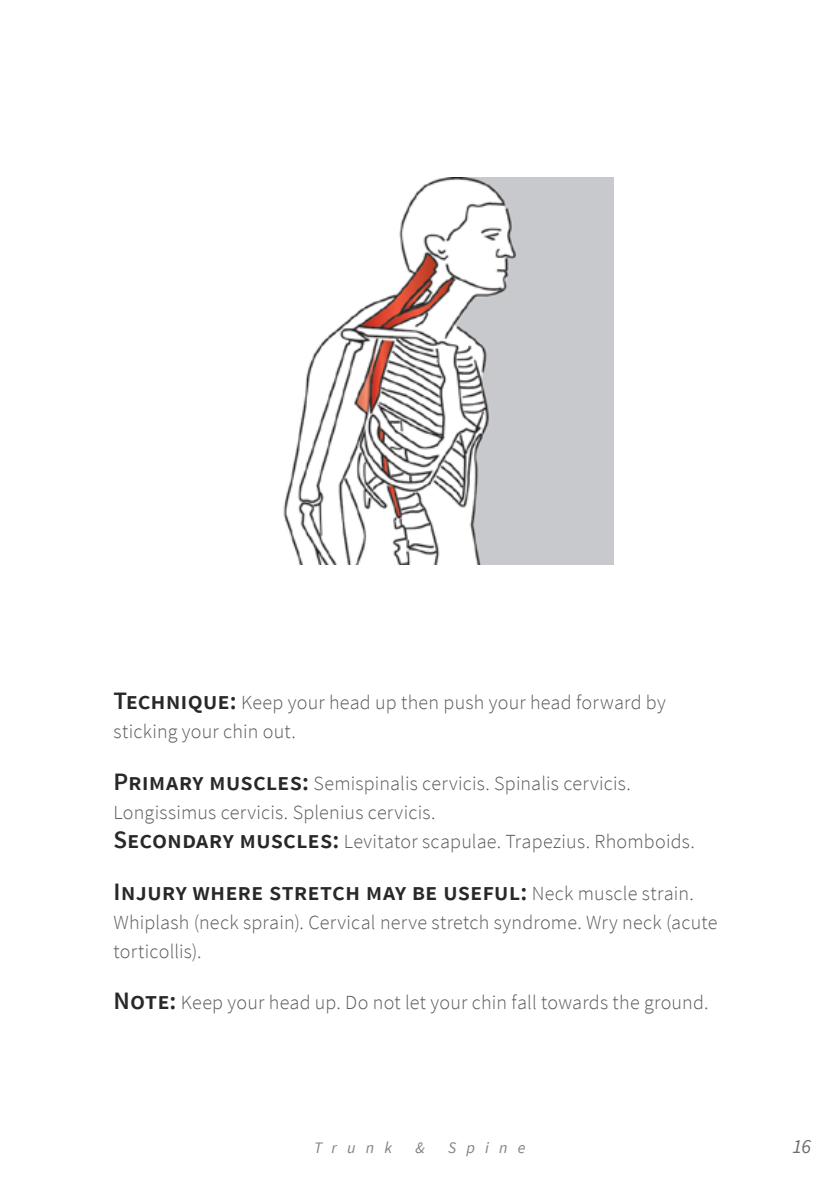
<style>
.page{position:relative;width:840px;height:1191px;background:#fff}
.page>*{position:absolute;margin:0;border:0;box-sizing:border-box;transform-origin:0 0}
.t1{font:600 25px "Source Sans Pro";letter-spacing:.005em;color:#292829}
.t2{font:300 20px/29px "Source Sans Pro";letter-spacing:.01em;color:#58595b}
.t3{font:italic 20px "Source Sans Pro";color:#6d6e71}
.t4{font:italic 16px "Source Sans Pro";letter-spacing:.64em;color:#808285}
.s1{font-weight:600;font-size:25px;color:#292829}
.s2{font-weight:300;font-size:20px;color:#58595b}
</style>
<div class="page">
<img style="left:283px;top:177px;width:330px;height:387px">
<p class="t2" style="left:113px;top:687px;width:553px"><span class="s1">Technique:</span> Keep your head up then push your head forward by sticking your chin out.</p>
<p class="t2" style="left:113px;top:768px;width:582px"><span class="s1">Primary muscles:</span> Semispinalis cervicis. Spinalis cervicis.<br>Longissimus cervicis. Splenius cervicis.<br><span class="s1">Secondary muscles:</span> Levitator scapulae. Trapezius. Rhomboids.</p>
<p class="t1" style="left:113px;top:875px;width:581px">Injury where stretch may be useful: <span class="s2">Neck muscle strain.</span></p>
<p class="t2" style="left:113px;top:907px;width:605px">Whiplash (neck sprain). Cervical nerve stretch syndrome. Wry neck (acute torticollis).</p>
<p class="t2" style="left:113px;top:987px;width:596px"><span class="s1">Note:</span> Keep your head up. Do not let your chin fall towards the ground.</p>
<p class="t4" style="left:314px;top:1137px;width:80px">Trunk</p>
<p class="t4" style="left:415px;top:1137px;width:11px">&amp;</p>
<p class="t4" style="left:448px;top:1137px;width:79px">Spine</p>
<p class="t3" style="left:791px;top:1133px;width:20px">16</p>
</div>
